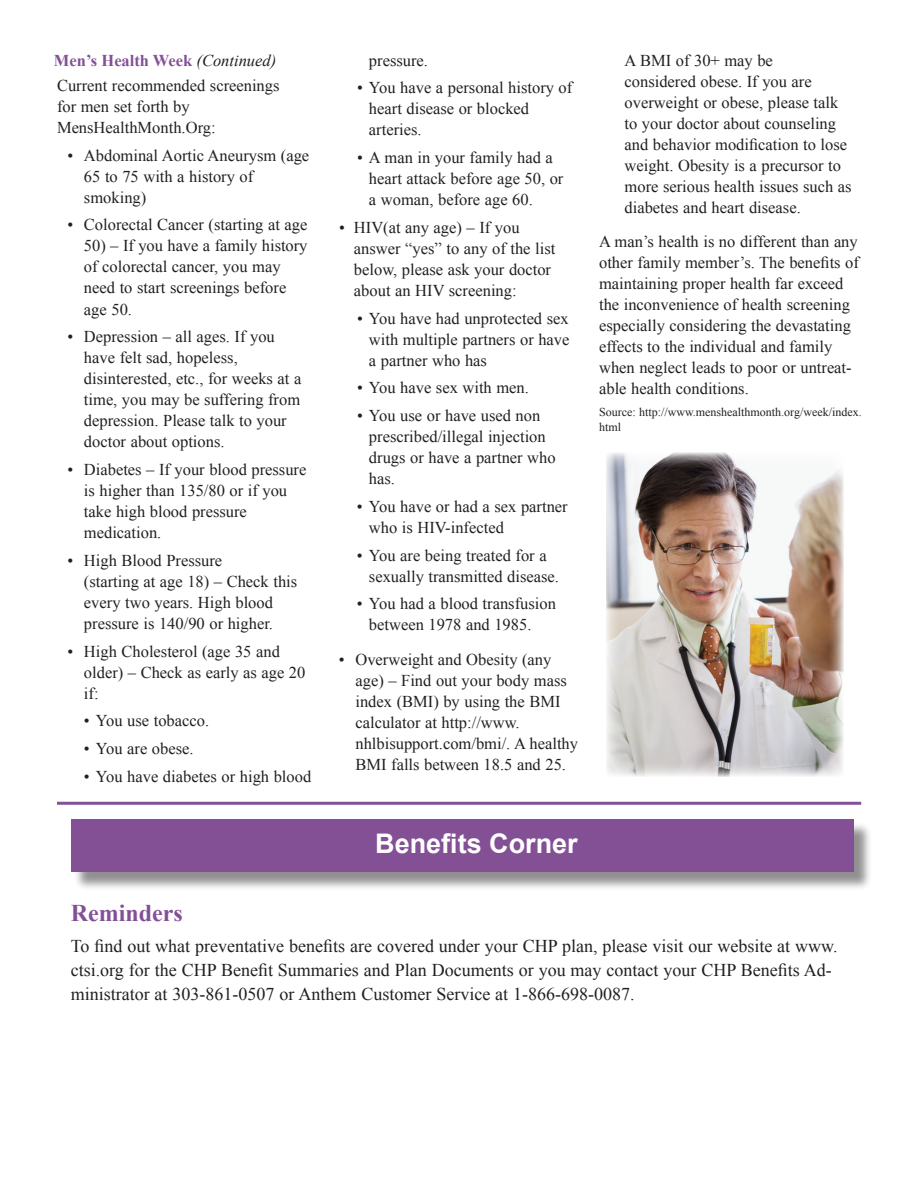
<style>
.page{position:relative;width:918px;height:1188px;background:#fff}
.page>*{position:absolute;margin:0;border:0;box-sizing:border-box;transform-origin:0 0}
.t1{font:700 27px "Arial";color:#fff}
.t2{font:700 24px "Times New Roman";color:#835096}
.t3{font:18px/24px "Times New Roman";color:#231f20}
.t4{font:16.5px/21px "Times New Roman";color:#231f20}
.t5{font:700 16.5px "Times New Roman";color:#835096}
.t6{font:12px/15px "Times New Roman";color:#231f20}
.s1{font-weight:400;font-style:italic;color:#231f20}
</style>
<div class="page">
<hr style="left:57px;top:802px;width:804px;height:3px;background:#835096">
<div style="left:73px;top:821px;width:799px;height:70px;background:#231f20;opacity:.5"></div>
<div style="left:71px;top:819px;width:783px;height:53px;background:#835096"></div>
<img style="left:606px;top:453px;width:238px;height:324px">
<p class="t5" style="left:54px;top:49px;width:224px">Men’s Health Week <span class="s1">(Continued)</span></p>
<p class="t4" style="left:369px;top:49px;width:61px">pressure.</p>
<p class="t4" style="left:369px;top:77px;width:205px;text-indent:-12px">• You have a personal history of heart disease or blocked arteries.</p>
<p class="t4" style="left:369px;top:147px;width:196px;text-indent:-12px">• A man in your family had a heart attack before age 50, or a woman, before age 60.</p>
<p class="t4" style="left:354px;top:217px;width:203px;text-indent:-15px">• HIV(at any age) – If you answer “yes” to any of the list below, please ask your doctor about an HIV screening:</p>
<p class="t4" style="left:369px;top:307px;width:202px;text-align:justify;text-indent:-12px">• You have had unprotected sex with multiple partners or have a partner who has</p>
<p class="t4" style="left:357px;top:377px;width:173px">• You have sex with men.</p>
<p class="t4" style="left:369px;top:405px;width:188px;text-indent:-12px">• You use or have used non prescribed/illegal injection drugs or have a partner who has.</p>
<p class="t4" style="left:369px;top:496px;width:200px;text-indent:-12px">• You have or had a sex partner who is HIV-infected</p>
<p class="t4" style="left:369px;top:544px;width:192px;text-indent:-12px">• You are being treated for a sexually transmitted disease.</p>
<p class="t4" style="left:369px;top:593px;width:188px;text-indent:-12px">• You had a blood transfusion between 1978 and 1985.</p>
<p class="t4" style="left:355px;top:649px;width:224px;text-indent:-16px">• Overweight and Obesity (any age) – Find out your body mass index (BMI) by using the BMI calculator at http://www. nhlbisupport.com/bmi/. A healthy<br>BMI falls between 18.5 and 25.</p>
<p class="t4" style="left:57px;top:75px;width:224px">Current recommended screenings for men set forth by<br>MensHealthMonth.Org:</p>
<p class="t4" style="left:84px;top:144px;width:227px;text-indent:-16px">• Abdominal Aortic Aneurysm (age<br>65 to 75 with a history of smoking)</p>
<p class="t4" style="left:67px;top:214px;width:241px">• Colorectal Cancer (starting at age</p>
<p class="t4" style="left:84px;top:235px;width:225px">50) – If you have a family history of colorectal cancer, you may need to start screenings before age 50.</p>
<p class="t4" style="left:84px;top:326px;width:219px;text-indent:-16px">• Depression – all ages. If you have felt sad, hopeless, disinterested, etc., for weeks at a time, you may be suffering from depression. Please talk to your doctor about options.</p>
<p class="t4" style="left:84px;top:459px;width:224px;text-indent:-16px">• Diabetes – If your blood pressure is higher than 135/80 or if you take high blood pressure medication.</p>
<p class="t4" style="left:84px;top:550px;width:215px;text-indent:-16px">• High Blood Pressure<br>(starting at age 18) – Check this every two years. High blood pressure is 140/90 or higher.</p>
<p class="t4" style="left:84px;top:640px;width:223px;text-indent:-16px">• High Cholesterol (age 35 and older) – Check as early as age 20 if:</p>
<p class="t4" style="left:84px;top:710px;width:127px">• You use tobacco.</p>
<p class="t4" style="left:84px;top:738px;width:111px">• You are obese.</p>
<p class="t4" style="left:84px;top:766px;width:229px">• You have diabetes or high blood</p>
<h1 class="t1" style="left:375px;top:826px;width:204px">Benefits Corner</h1>
<p class="t4" style="left:625px;top:49px;width:229px">A BMI of 30+ may be<br>considered obese. If you are overweight or obese, please talk to your doctor about counseling and behavior modification to lose weight. Obesity is a precursor to more serious health issues such as diabetes and heart disease.</p>
<p class="t4" style="left:599px;top:231px;width:261px">A man’s health is no different than any other family member’s. The benefits of maintaining proper health far exceed the inconvenience of health screening especially considering the devastating effects to the individual and family when neglect leads to poor or untreat&shy;able health conditions.</p>
<p class="t6" style="left:599px;top:404px;width:264px">Source: http://www.menshealthmonth.org/week/index. html</p>
<h2 class="t2" style="left:71px;top:896px;width:113px">Reminders</h2>
<p class="t3" style="left:71px;top:933px;width:768px">To find out what preventative benefits are covered under your CHP plan, please visit our website at www. ctsi.org for the CHP Benefit Summaries and Plan Documents or you may contact your CHP Benefits Ad&shy;ministrator at 303-861-0507 or Anthem Customer Service at 1-866-698-0087.</p>
</div>
